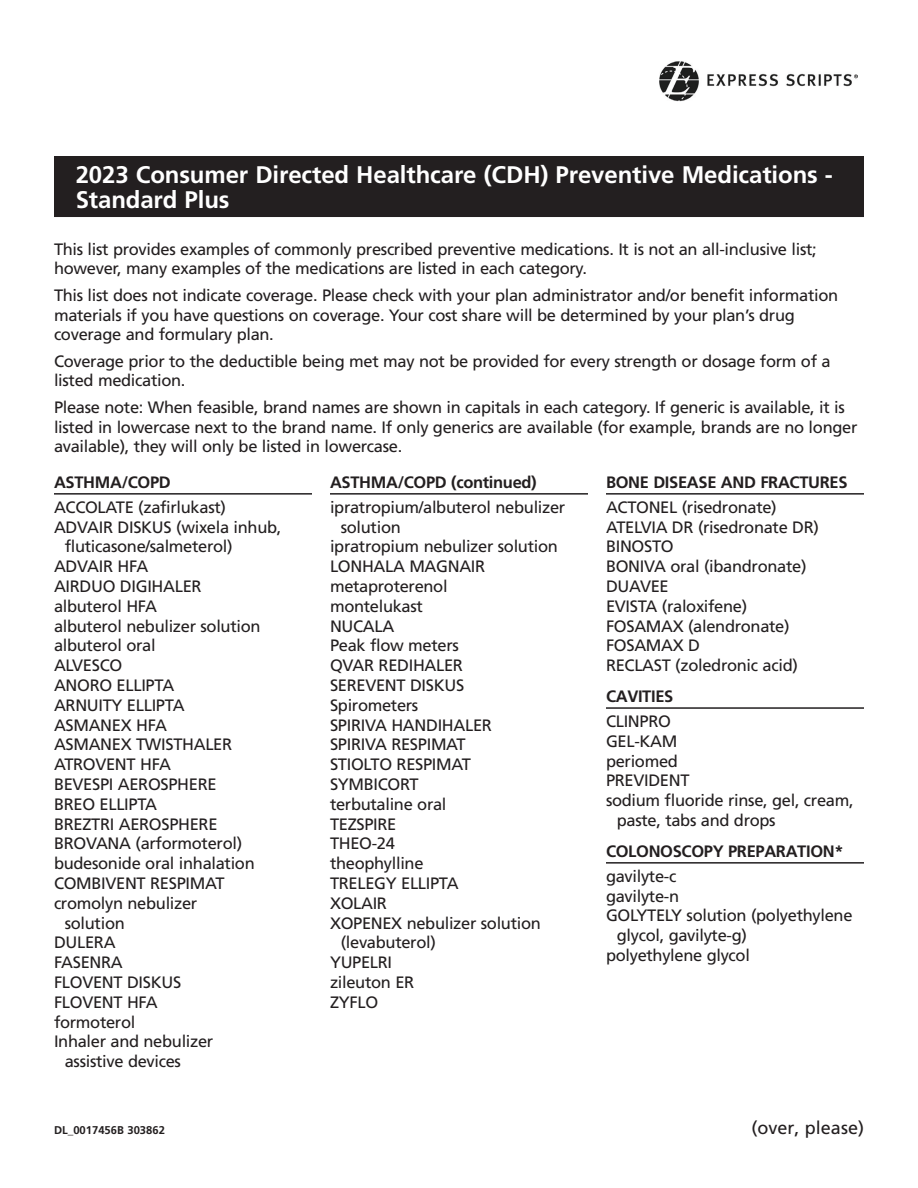
<style>
.page{position:relative;width:918px;height:1188px;background:#fff}
.page>*{position:absolute;margin:0;border:0;box-sizing:border-box;transform-origin:0 0}
.t1{font:700 24px/25.5px "Frutiger LT Std";letter-spacing:-.005em;color:#fff}
.t2{font:18px "Frutiger LT Std";color:#231f20}
.t3{font:16.5px/19.8px "Frutiger LT Std";letter-spacing:-.02em;color:#231f20}
.t4{font:700 16.5px "Frutiger LT Std";letter-spacing:-.02em;color:#231f20}
.t5{font:700 11.25px "Frutiger LT Std";color:#231f20}
</style>
<div class="page">
<div style="left:54px;top:156px;width:810px;height:61px;background:#231f20"></div>
<img style="left:659px;top:61px;width:198px;height:40px">
<hr style="left:54px;top:493px;width:258px;height:2px;background:#231f20">
<hr style="left:330px;top:493px;width:258px;height:2px;background:#231f20">
<hr style="left:606px;top:493px;width:258px;height:2px;background:#231f20">
<hr style="left:606px;top:707px;width:258px;height:2px;background:#231f20">
<hr style="left:606px;top:862px;width:258px;height:2px;background:#231f20">
<h1 class="t1" style="left:76px;top:162px;width:759px">2023 Consumer Directed Healthcare (CDH) Preventive Medications -<br>Standard Plus</h1>
<p class="t3" style="left:54px;top:239px;width:764px">This list provides examples of commonly prescribed preventive medications. It is not an all-inclusive list; however, many examples of the medications are listed in each category.</p>
<p class="t3" style="left:54px;top:286px;width:786px">This list does not indicate coverage. Please check with your plan administrator and/or benefit information materials if you have questions on coverage. Your cost share will be determined by your plan’s drug coverage and formulary plan.</p>
<p class="t3" style="left:54px;top:352px;width:778px">Coverage prior to the deductible being met may not be provided for every strength or dosage form of a listed medication.</p>
<p class="t3" style="left:54px;top:398px;width:805px">Please note: When feasible, brand names are shown in capitals in each category. If generic is available, it is listed in lowercase next to the brand name. If only generics are available (for example, brands are no longer available), they will only be listed in lowercase.</p>
<p class="t4" style="left:54px;top:472px;width:118px">ASTHMA/COPD</p>
<p class="t3" style="left:54px;top:497px;width:174px">ACCOLATE (zafirlukast)</p>
<p class="t3" style="left:54px;top:517px;width:229px">ADVAIR DISKUS (wixela inhub,</p>
<p class="t3" style="left:65px;top:537px;width:169px">fluticasone/salmeterol)</p>
<p class="t3" style="left:54px;top:557px;width:96px">ADVAIR HFA</p>
<p class="t3" style="left:54px;top:576px;width:149px">AIRDUO DIGIHALER</p>
<p class="t3" style="left:54px;top:596px;width:105px">albuterol HFA</p>
<p class="t3" style="left:54px;top:616px;width:208px">albuterol nebulizer solution</p>
<p class="t3" style="left:54px;top:636px;width:103px">albuterol oral</p>
<p class="t3" style="left:54px;top:656px;width:70px">ALVESCO</p>
<p class="t3" style="left:54px;top:675px;width:122px">ANORO ELLIPTA</p>
<p class="t3" style="left:54px;top:695px;width:132px">ARNUITY ELLIPTA</p>
<p class="t3" style="left:54px;top:715px;width:114px">ASMANEX HFA</p>
<p class="t3" style="left:54px;top:735px;width:180px">ASMANEX TWISTHALER</p>
<p class="t3" style="left:54px;top:755px;width:118px">ATROVENT HFA</p>
<p class="t3" style="left:54px;top:774px;width:164px">BEVESPI AEROSPHERE</p>
<p class="t3" style="left:54px;top:794px;width:105px">BREO ELLIPTA</p>
<p class="t3" style="left:54px;top:814px;width:165px">BREZTRI AEROSPHERE</p>
<p class="t3" style="left:54px;top:834px;width:190px">BROVANA (arformoterol)</p>
<p class="t3" style="left:54px;top:854px;width:202px">budesonide oral inhalation</p>
<p class="t3" style="left:54px;top:873px;width:172px">COMBIVENT RESPIMAT</p>
<p class="t3" style="left:54px;top:893px;width:145px">cromolyn nebulizer</p>
<p class="t3" style="left:65px;top:913px;width:62px">solution</p>
<p class="t3" style="left:54px;top:933px;width:63px">DULERA</p>
<p class="t3" style="left:54px;top:953px;width:70px">FASENRA</p>
<p class="t3" style="left:54px;top:972px;width:129px">FLOVENT DISKUS</p>
<p class="t3" style="left:54px;top:992px;width:105px">FLOVENT HFA</p>
<p class="t3" style="left:54px;top:1012px;width:83px">formoterol</p>
<p class="t3" style="left:54px;top:1032px;width:161px">Inhaler and nebulizer</p>
<p class="t3" style="left:65px;top:1052px;width:118px">assistive devices</p>
<p class="t5" style="left:54px;top:1124px;width:113px">DL_0017456B 303862</p>
<p class="t4" style="left:330px;top:472px;width:208px">ASTHMA/COPD (continued)</p>
<p class="t3" style="left:330px;top:497px;width:237px">ipratropium/albuterol nebulizer</p>
<p class="t3" style="left:341px;top:517px;width:62px">solution</p>
<p class="t3" style="left:330px;top:537px;width:229px">ipratropium nebulizer solution</p>
<p class="t3" style="left:330px;top:557px;width:157px">LONHALA MAGNAIR</p>
<p class="t3" style="left:330px;top:576px;width:119px">metaproterenol</p>
<p class="t3" style="left:330px;top:596px;width:94px">montelukast</p>
<p class="t3" style="left:330px;top:616px;width:66px">NUCALA</p>
<p class="t3" style="left:330px;top:636px;width:130px">Peak flow meters</p>
<p class="t3" style="left:330px;top:656px;width:135px">QVAR REDIHALER</p>
<p class="t3" style="left:330px;top:675px;width:136px">SEREVENT DISKUS</p>
<p class="t3" style="left:330px;top:695px;width:90px">Spirometers</p>
<p class="t3" style="left:330px;top:715px;width:163px">SPIRIVA HANDIHALER</p>
<p class="t3" style="left:330px;top:735px;width:137px">SPIRIVA RESPIMAT</p>
<p class="t3" style="left:330px;top:755px;width:143px">STIOLTO RESPIMAT</p>
<p class="t3" style="left:330px;top:774px;width:90px">SYMBICORT</p>
<p class="t3" style="left:330px;top:794px;width:118px">terbutaline oral</p>
<p class="t3" style="left:330px;top:814px;width:68px">TEZSPIRE</p>
<p class="t3" style="left:330px;top:834px;width:66px">THEO-24</p>
<p class="t3" style="left:330px;top:854px;width:95px">theophylline</p>
<p class="t3" style="left:330px;top:873px;width:130px">TRELEGY ELLIPTA</p>
<p class="t3" style="left:330px;top:893px;width:59px">XOLAIR</p>
<p class="t3" style="left:330px;top:913px;width:212px">XOPENEX nebulizer solution</p>
<p class="t3" style="left:341px;top:933px;width:97px">(levabuterol)</p>
<p class="t3" style="left:330px;top:953px;width:64px">YUPELRI</p>
<p class="t3" style="left:330px;top:972px;width:86px">zileuton ER</p>
<p class="t3" style="left:330px;top:992px;width:50px">ZYFLO</p>
<p class="t4" style="left:606px;top:472px;width:243px">BONE DISEASE AND FRACTURES</p>
<p class="t3" style="left:606px;top:497px;width:215px">ACTONEL (risedronate)<br>ATELVIA DR (risedronate DR)<br>BINOSTO<br>BONIVA oral (ibandronate)<br>DUAVEE<br>EVISTA (raloxifene)<br>FOSAMAX (alendronate)<br>FOSAMAX D<br>RECLAST (zoledronic acid)</p>
<p class="t4" style="left:606px;top:686px;width:69px">CAVITIES</p>
<p class="t3" style="left:606px;top:711px;width:66px">CLINPRO</p>
<p class="t3" style="left:606px;top:731px;width:73px">GEL-KAM</p>
<p class="t3" style="left:606px;top:751px;width:73px">periomed</p>
<p class="t3" style="left:606px;top:771px;width:85px">PREVIDENT</p>
<p class="t3" style="left:606px;top:791px;width:249px">sodium fluoride rinse, gel, cream,</p>
<p class="t3" style="left:617px;top:810px;width:160px">paste, tabs and drops</p>
<p class="t4" style="left:606px;top:841px;width:239px">COLONOSCOPY PREPARATION*</p>
<p class="t3" style="left:606px;top:866px;width:72px">gavilyte-c</p>
<p class="t3" style="left:606px;top:886px;width:75px">gavilyte-n</p>
<p class="t3" style="left:606px;top:906px;width:248px">GOLYTELY solution (polyethylene</p>
<p class="t3" style="left:617px;top:926px;width:132px">glycol, gavilyte-g)</p>
<p class="t3" style="left:606px;top:945px;width:145px">polyethylene glycol</p>
<p class="t2" style="left:751px;top:1117px;width:114px">(over, please)</p>
</div>
